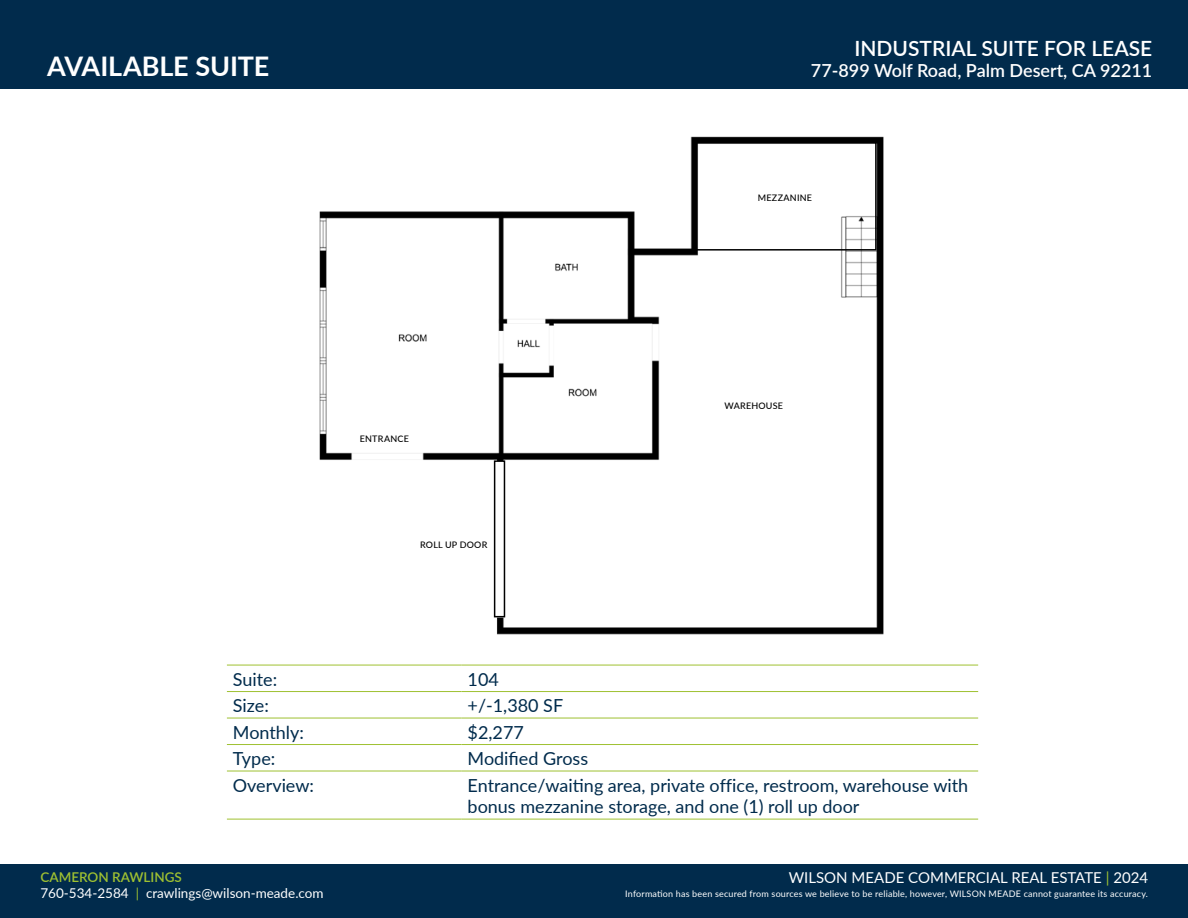
<style>
.page{position:relative;width:1188px;height:918px;background:#fff}
.page>*{position:absolute;margin:0;border:0;box-sizing:border-box;transform-origin:0 0}
.t1{font:700 27px "Lato";letter-spacing:-.005em;color:#fff}
.t2{font:600 21px "Lato";color:#fff}
.t3{font:18px/21.6px "Lato";color:#012b4c}
.t4{font:600 18px "Lato";color:#fff}
.t5{font:15px "Lato";color:#fff}
.t6{font:13.5px/16.2px "Lato";color:#fff}
.t7{font:9px "Lato";letter-spacing:.02em;color:#fff}
.t8{font:500 9px "Lato";letter-spacing:.025em;color:#000}
.s1{font-weight:600;color:#9fc131}
.s2{color:#9fc131}
</style>
<div class="page">
<div style="left:0;top:864px;width:1188px;height:54px;background:#012b4c"></div>
<div style="left:0;top:0;width:1188px;height:89px;background:#012b4c"></div>
<img style="left:319px;top:136px;width:565px;height:499px">
<div style="left:725px;top:402px;width:58px;height:11px;background:#fff"></div>
<hr style="left:227px;top:665px;width:235px;height:1px;background:#9fc131">
<hr style="left:462px;top:665px;width:516px;height:1px;background:#9fc131">
<hr style="left:227px;top:691px;width:235px;height:1px;background:#9fc131">
<hr style="left:462px;top:691px;width:516px;height:1px;background:#9fc131">
<hr style="left:227px;top:718px;width:235px;height:1px;background:#9fc131">
<hr style="left:462px;top:718px;width:516px;height:1px;background:#9fc131">
<hr style="left:227px;top:744px;width:235px;height:1px;background:#9fc131">
<hr style="left:462px;top:744px;width:516px;height:1px;background:#9fc131">
<hr style="left:227px;top:771px;width:235px;height:1px;background:#9fc131">
<hr style="left:462px;top:771px;width:516px;height:1px;background:#9fc131">
<hr style="left:227px;top:819px;width:235px;height:1px;background:#9fc131">
<hr style="left:462px;top:819px;width:516px;height:1px;background:#9fc131">
<div style="left:420px;top:541px;width:67px;height:7px;background:#fff"></div>
<div style="left:758px;top:194px;width:54px;height:7px;background:#fff"></div>
<div style="left:693px;top:142px;width:184px;height:109px;border:2px solid #000"></div>
<div style="left:360px;top:434px;width:49px;height:8px;background:#fff"></div>
<div style="left:495px;top:461px;width:9px;height:156px;background:#fff"></div>
<div style="left:494px;top:460px;width:11px;height:157px;border:2px solid #000"></div>
<p class="t1" style="left:47px;top:46px;width:223px">AVAILABLE SUITE</p>
<p class="t8" style="left:360px;top:432px;width:51px">ENTRANCE</p>
<p class="t8" style="left:420px;top:538px;width:69px">ROLL UP DOOR</p>
<p class="t2" style="left:854px;top:33px;width:299px">INDUSTRIAL SUITE FOR LEASE</p>
<p class="t4" style="left:811px;top:58px;width:343px">77-899 Wolf Road, Palm Desert, CA 92211</p>
<p class="t8" style="left:758px;top:191px;width:56px">MEZZANINE</p>
<p class="t8" style="left:725px;top:400px;width:60px">WAREHOUSE</p>
<p class="t3" style="left:233px;top:667px;width:46px">Suite:</p>
<p class="t3" style="left:468px;top:667px;width:33px">104</p>
<p class="t3" style="left:233px;top:694px;width:37px">Size:</p>
<p class="t3" style="left:468px;top:694px;width:97px">+/-1,380 SF</p>
<p class="t3" style="left:233px;top:720px;width:73px">Monthly:</p>
<p class="t3" style="left:468px;top:720px;width:58px">$2,277</p>
<p class="t3" style="left:233px;top:747px;width:44px">Type:</p>
<p class="t3" style="left:468px;top:747px;width:122px">Modified Gross</p>
<p class="t3" style="left:233px;top:773px;width:83px">Overview:</p>
<p class="t3" style="left:468px;top:773px;width:502px">Entrance/waiting area, private office, restroom, warehouse with bonus mezzanine storage, and one (1) roll up door</p>
<p class="t6" style="left:40px;top:868px;width:285px"><span class="s1">CAMERON RAWLINGS<br></span>760-534-2584 <span class="s2">|</span> crawlings@wilson-meade.com</p>
<p class="t5" style="left:789px;top:867px;width:361px">WILSON MEADE COMMERCIAL REAL ESTATE <span class="s2">|</span> 2024</p>
<p class="t7" style="left:625px;top:888px;width:524px">Information has been secured from sources we believe to be reliable, however, WILSON MEADE cannot guarantee its accuracy.</p>
</div>
